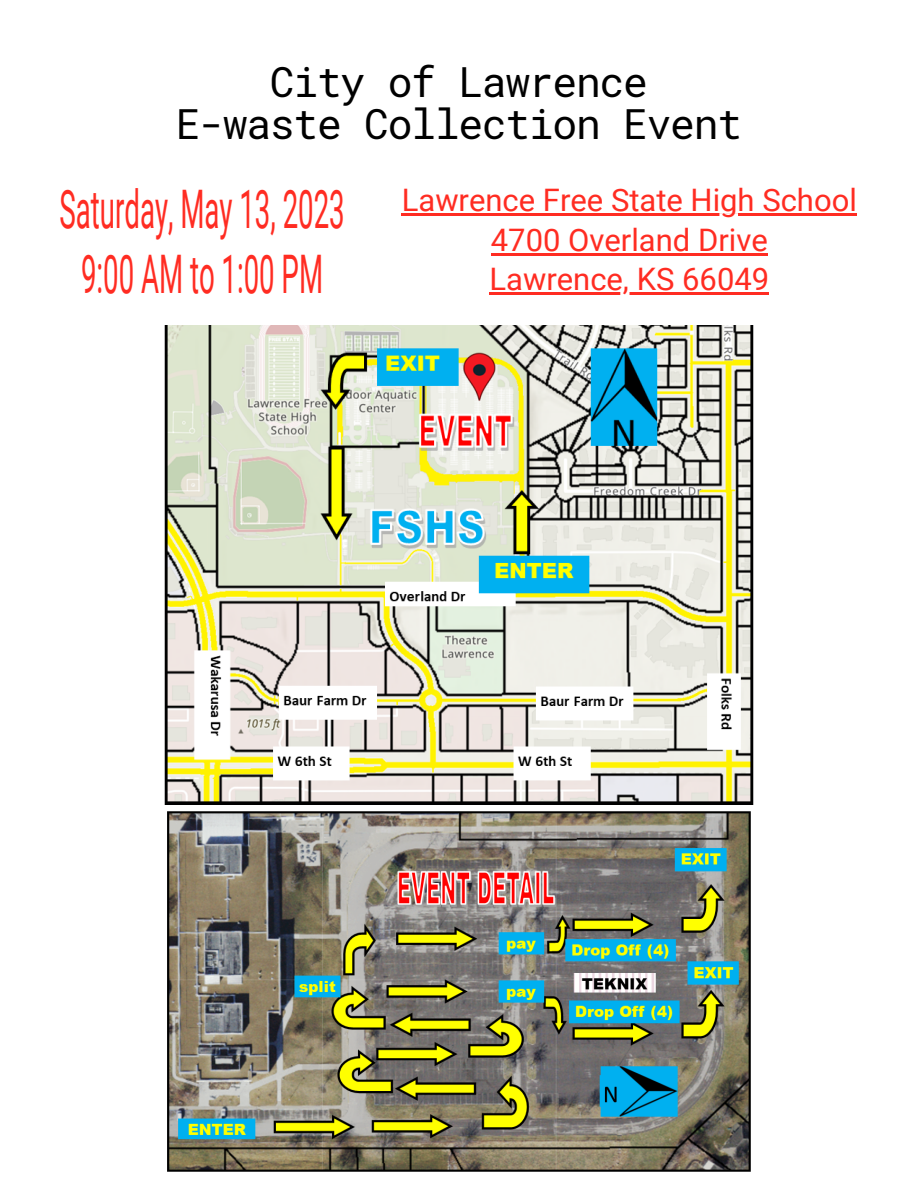
<style>
.page{position:relative;width:918px;height:1188px;background:#fff}
.page>*{position:absolute;margin:0;border:0;box-sizing:border-box;transform-origin:0 0}
.t1{font:53.25px "Roboto";color:#ff2c22;scale:.52 1}
.t2{font:41.4px "Roboto Mono";letter-spacing:-.03em;color:#000}
.t3{font:31.05px "Roboto";color:#ff2c22}
</style>
<div class="page">
<img style="left:164px;top:326px;width:590px;height:479px">
<img style="left:168px;top:812px;width:583px;height:360px">
<hr style="left:402px;top:214px;width:455px;height:2px;background:#ff2c22">
<hr style="left:491px;top:253px;width:277px;height:2px;background:#ff2c22">
<hr style="left:490px;top:292px;width:279px;height:3px;background:#ff2c22">
<p class="t2" style="left:270px;top:54px;width:380px">City of Lawrence</p>
<p class="t2" style="left:176px;top:95px;width:568px">E-waste Collection Event</p>
<p class="t1" style="left:59px;top:179px;width:550px">Saturday, May 13, 2023</p>
<p class="t1" style="left:81px;top:244px;width:467px">9:00 AM to 1:00 PM</p>
<p class="t3" style="left:402px;top:183px;width:457px">Lawrence Free State High School</p>
<p class="t3" style="left:491px;top:222px;width:278px">4700 Overland Drive</p>
<p class="t3" style="left:490px;top:261px;width:281px">Lawrence, KS 66049</p>
</div>
